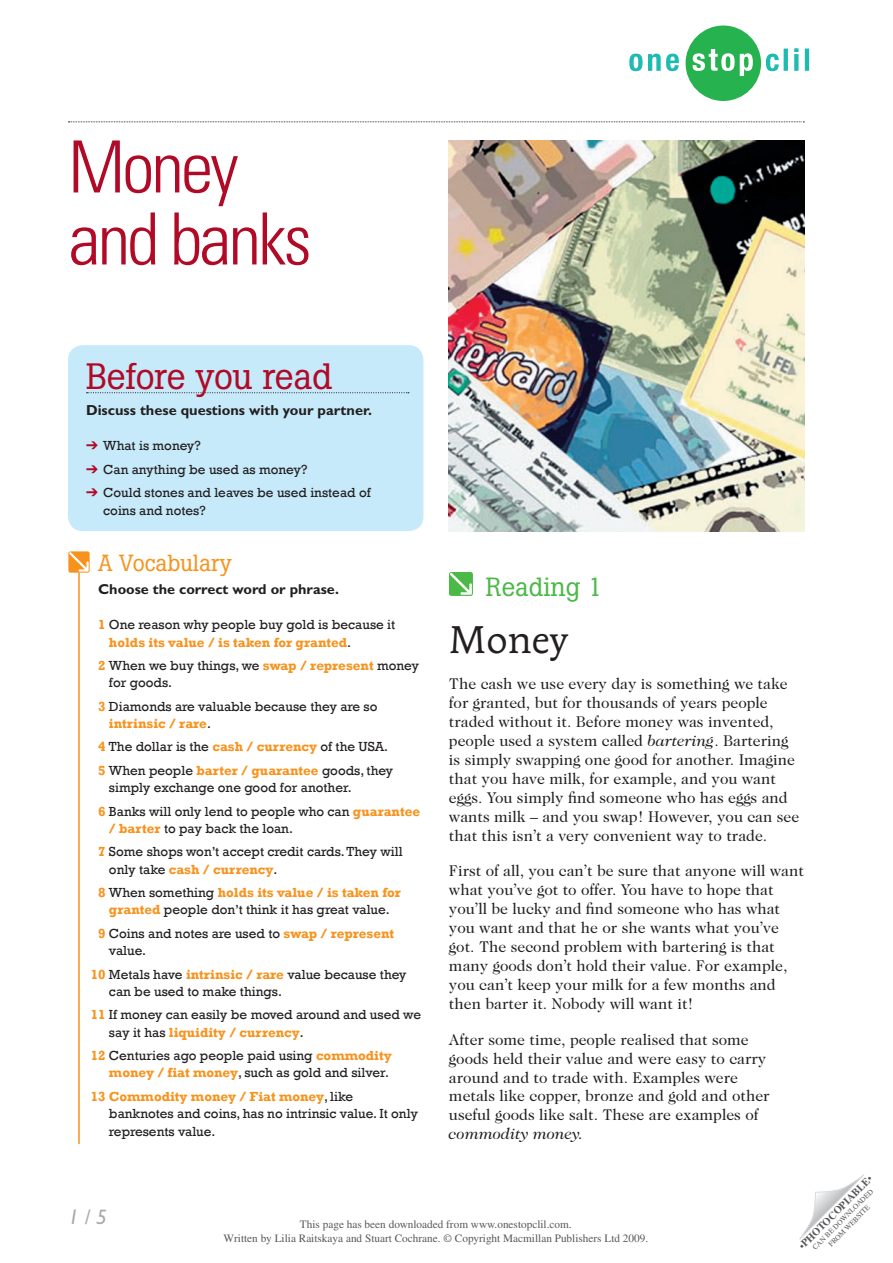
<style>
.page{position:relative;width:893px;height:1263px;background:#fff}
.page>*{position:absolute;margin:0;border:0;box-sizing:border-box;transform-origin:0 0}
.t1{font:300 condensed 72px/72px "Univers LT Std";letter-spacing:-.04em;color:#b00a27}
.Text_head{font:38.25px "Mendoza Roman Std";color:#231f20}
.Read_head{font:36.3px "Boton";letter-spacing:-.01em;color:#b00a27}
.Text_head-2{font:26.1px "Boton";color:#4cb848}
.Vocabulary_head{font:23.1px "Boton";color:#f7931d}
.Crossword_Num{font:italic 21px "Gill Sans";color:#a8a9ad}
.Text{font:15.75px/18.9px "Caslon 224 Std";color:#231f20}
.read_subhead{font:700 14.55px "Gill Sans";color:#231f20}
.Vocabulary_subhead{font:700 14.4px "Gill Sans";color:#231f20}
.Vocabulary_LIST{font:13.5px/17.2px "Rockwell";color:#231f20}
.Vocabulary_BULLET_RE{font:13.5px/17.2px "Rockwell";color:#231f20}
.t2{font:11.25px "Times LT Std";color:#57585a}
.t3{font:700 10.5px "Times LT Std";color:#57585a}
.t4{font:7.5px "Times LT Std";color:#57585a}
.s1{font-weight:700;color:#f7931d}
.s2{font-style:italic}
.s3{font-weight:400}
</style>
<div class="page">
<svg style="left:799px;top:1175px;width:65px;height:64px"></svg>
<div style="left:686px;top:26px;width:75px;height:75px;background:#27b250;border-radius:50%"></div>
<svg style="left:629px;top:54px;width:50px;height:17px"></svg>
<svg style="left:693px;top:49px;width:60px;height:27px"></svg>
<svg style="left:766px;top:48px;width:43px;height:23px"></svg>
<svg style="left:68px;top:121px;width:736px;height:1px"></svg>
<div style="left:68px;top:345px;width:355px;height:186px;background:#c6eafa;border-radius:15px"></div>
<svg style="left:87px;top:392px;width:322px;height:1px"></svg>
<hr style="left:78px;top:572px;width:2px;height:572px;background:#f7931d">
<svg style="left:449px;top:572px;width:24px;height:24px"></svg>
<svg style="left:68px;top:551px;width:22px;height:22px"></svg>
<img style="left:449px;top:140px;width:355px;height:391px">
<p class="t1" style="left:68px;top:131px;width:245px">Money and banks</p>
<p class="Read_head" style="left:86px;top:354px;width:248px">Before you read</p>
<p class="read_subhead" style="left:86px;top:401px;width:287px">Discuss these questions with your partner.</p>
<p class="Vocabulary_BULLET_RE" style="left:103px;top:437px;width:99px">What is money?</p>
<p class="Vocabulary_BULLET_RE" style="left:103px;top:461px;width:206px">Can anything be used as money?</p>
<p class="Vocabulary_BULLET_RE" style="left:103px;top:484px;width:269px">Could stones and leaves be used instead of coins and notes?</p>
<p class="Vocabulary_head" style="left:98px;top:549px;width:135px">A Vocabulary</p>
<p class="Vocabulary_subhead" style="left:98px;top:580px;width:242px">Choose the correct word or phrase.</p>
<p class="Vocabulary_LIST" style="left:109px;top:616px;width:288px;text-indent:-11px"><span class="s1">1</span> One reason why people buy gold is because it <span class="s1">holds its value / is taken for granted</span>.</p>
<p class="Vocabulary_LIST" style="left:109px;top:657px;width:312px;text-indent:-11px"><span class="s1">2</span> When we buy things, we <span class="s1">swap / represent</span> money for goods.</p>
<p class="Vocabulary_LIST" style="left:109px;top:698px;width:270px;text-indent:-11px"><span class="s1">3</span> Diamonds are valuable because they are so <span class="s1">intrinsic / rare</span>.</p>
<p class="Vocabulary_LIST" style="left:98px;top:738px;width:292px"><span class="s1">4</span> The dollar is the <span class="s1">cash / currency</span> of the USA.</p>
<p class="Vocabulary_LIST" style="left:109px;top:762px;width:286px;text-indent:-11px"><span class="s1">5</span> When people <span class="s1">barter / guarantee</span> goods, they simply exchange one good for another.</p>
<p class="Vocabulary_LIST" style="left:109px;top:803px;width:313px;text-indent:-11px"><span class="s1">6</span> Banks will only lend to people who can <span class="s1">guarantee / barter</span> to pay back the loan.</p>
<p class="Vocabulary_LIST" style="left:109px;top:843px;width:295px;text-indent:-11px"><span class="s1">7</span> Some shops won’t accept credit cards. They will only take <span class="s1">cash / currency</span>.</p>
<p class="Vocabulary_LIST" style="left:98px;top:884px;width:304px;text-align:center"><span class="s1">8</span> When something <span class="s1">holds its value / is taken for granted</span> people don’t think it has great value.</p>
<p class="Vocabulary_LIST" style="left:109px;top:925px;width:287px;text-indent:-11px"><span class="s1">9</span> Coins and notes are used to <span class="s1">swap / represent </span>value.</p>
<p class="Vocabulary_LIST" style="left:109px;top:966px;width:299px;text-indent:-18px"><span class="s1">10</span> Metals have <span class="s1">intrinsic / rare</span> value because they can be used to make things.</p>
<p class="Vocabulary_LIST" style="left:109px;top:1006px;width:314px;text-indent:-18px"><span class="s1">11</span> If money can easily be moved around and used we say it has <span class="s1">liquidity / currency</span>.</p>
<p class="Vocabulary_LIST" style="left:91px;top:1047px;width:302px;text-align:right"><span class="s1">12</span> Centuries ago people paid using <span class="s1">commodity money / fiat money</span>, such as gold and silver.</p>
<p class="Vocabulary_LIST" style="left:109px;top:1088px;width:310px;text-indent:-18px"><span class="s1">13 Commodity money / Fiat money</span>, like banknotes and coins, has no intrinsic value. It only represents value.</p>
<p class="Text_head-2" style="left:486px;top:571px;width:118px">Reading 1</p>
<p class="Text_head" style="left:449px;top:617px;width:120px">Money</p>
<p class="Text" style="left:449px;top:674px;width:352px">The cash we use every day is something we take for granted, but for thousands of years people traded without it. Before money was invented, people used a system called <span class="s2">bartering</span>. Bartering is simply swapping one good for another. Imagine that you have milk, for example, and you want eggs. You simply find someone who has eggs and wants milk – and you swap! However, you can see that this isn’t a very convenient way to trade.</p>
<p class="Text" style="left:449px;top:861px;width:357px">First of all, you can’t be sure that anyone will want what you’ve got to offer. You have to hope that you’ll be lucky and find someone who has what you want and that he or she wants what you’ve got. The second problem with bartering is that many goods don’t hold their value. For example, you can’t keep your milk for a few months and then barter it. Nobody will want it!</p>
<p class="Text" style="left:449px;top:1030px;width:322px">After some time, people realised that some goods held their value and were easy to carry around and to trade with. Examples were metals like copper, bronze and gold and other useful goods like salt. These are examples of <span class="s2">commodity money.</span></p>
<p class="Crossword_Num" style="left:68px;top:1205px;width:40px">1 / 5</p>
<p class="t2" style="left:300px;top:1218px;width:273px">This page has been downloaded from www.onestopclil.com.</p>
<p class="t2" style="left:223px;top:1231px;width:426px">Written by Lilia Raitskaya and Stuart Cochrane. © Copyright Macmillan Publishers Ltd 2009.</p>
<p class="t3" style="left:796px;top:1243px;width:101px;rotate:-45deg"><span class="s3">•</span>PHOTOCOPIABLE<span class="s3">•</span></p>
<p class="t4" style="left:810px;top:1245px;width:84px;rotate:-45deg">CAN BE DOWNLOADED</p>
<p class="t4" style="left:827px;top:1242px;width:57px;rotate:-45deg">FROM WEBSITE</p>
</div>
